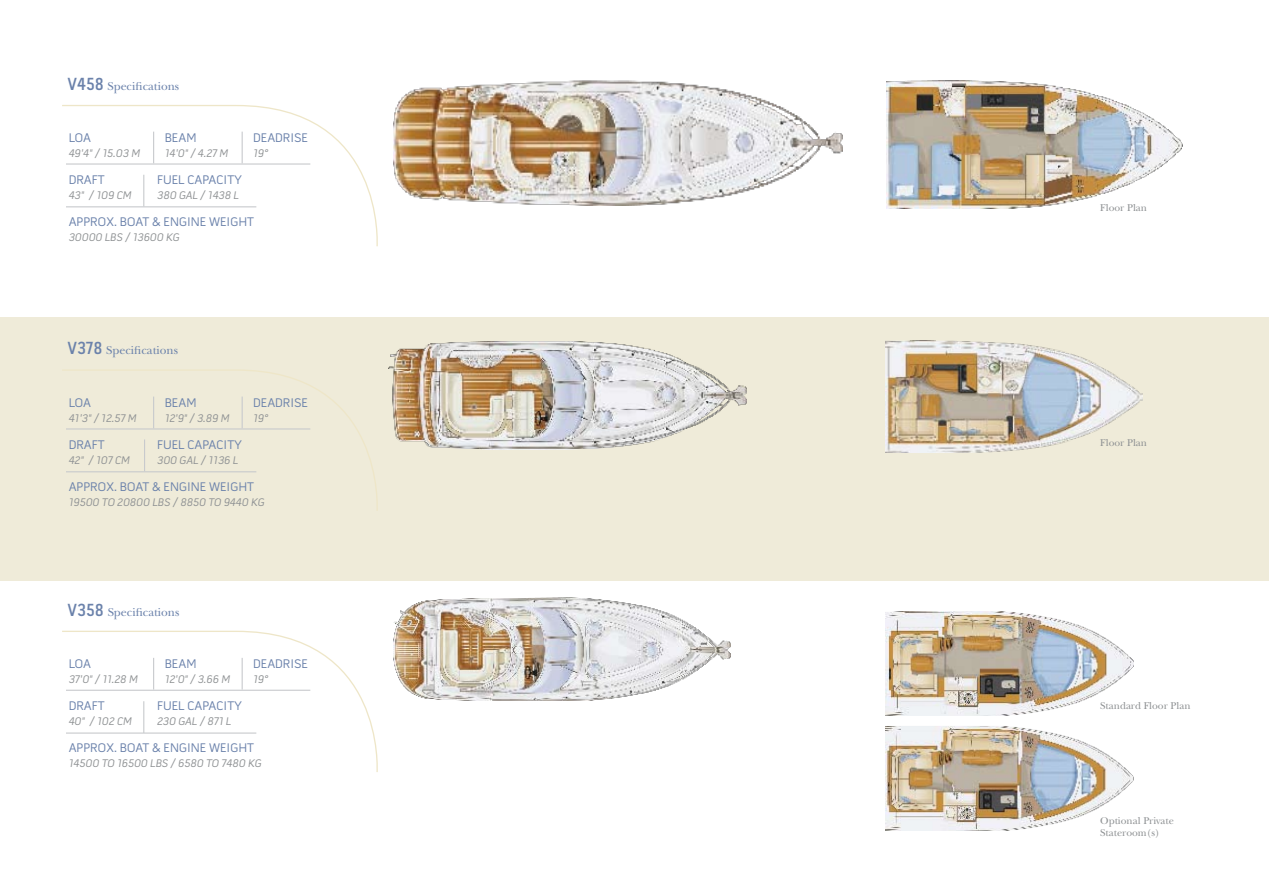
<style>
.page{position:relative;width:1269px;height:891px;background:#fff}
.page>*{position:absolute;margin:0;border:0;box-sizing:border-box;transform-origin:0 0}
.t1{font:12.75px "Pill Gothic 600 mg";color:#6b82ab}
.t2{font:12px "New Baskerville";color:#6b82ab}
.t3{font:italic 11.25px "Pill Gothic 600 mg";color:#8e9193}
.t4{font:10.35px/12px "New Baskerville";color:#8e9193}
.s1{font-family:"Pill Gothic 300 mg";font-weight:600;font-size:18px}
.s2{font-size:12.75px}
</style>
<div class="page">
<div style="left:0;top:317px;width:1269px;height:264px;background:#efebd9"></div>
<svg style="left:62px;top:105px;width:316px;height:142px"></svg>
<hr style="left:242px;top:132px;width:1px;height:31px;background:#c8cacd">
<hr style="left:153px;top:132px;width:1px;height:31px;background:#c8cacd">
<hr style="left:66px;top:163px;width:244px;height:2px;background:#c8cacd">
<hr style="left:66px;top:206px;width:190px;height:1px;background:#c8cacd">
<svg style="left:62px;top:370px;width:316px;height:141px"></svg>
<hr style="left:242px;top:397px;width:1px;height:31px;background:#c8cacd">
<hr style="left:153px;top:397px;width:1px;height:31px;background:#c8cacd">
<hr style="left:66px;top:428px;width:244px;height:2px;background:#c8cacd">
<hr style="left:66px;top:471px;width:190px;height:1px;background:#c8cacd">
<svg style="left:62px;top:630px;width:316px;height:142px"></svg>
<hr style="left:242px;top:658px;width:1px;height:32px;background:#c8cacd">
<hr style="left:153px;top:658px;width:1px;height:32px;background:#c8cacd">
<hr style="left:66px;top:690px;width:244px;height:1px;background:#c8cacd">
<hr style="left:66px;top:733px;width:190px;height:1px;background:#c8cacd">
<hr style="left:143px;top:175px;width:1px;height:31px;background:#c8cacd">
<hr style="left:144px;top:440px;width:1px;height:31px;background:#c8cacd">
<hr style="left:143px;top:701px;width:1px;height:32px;background:#c8cacd">
<img style="left:886px;top:341px;width:256px;height:111px">
<img style="left:389px;top:341px;width:358px;height:108px">
<img style="left:393px;top:80px;width:449px;height:125px">
<img style="left:887px;top:80px;width:295px;height:129px">
<img style="left:886px;top:612px;width:247px;height:104px">
<img style="left:886px;top:726px;width:247px;height:104px">
<img style="left:393px;top:597px;width:338px;height:104px">
<p class="t2" style="left:68px;top:79px;width:113px"><span class="s1">V458</span> Specifications</p>
<p class="t1" style="left:69px;top:132px;width:24px">LOA</p>
<p class="t1" style="left:165px;top:132px;width:33px">BEAM</p>
<p class="t1" style="left:253px;top:132px;width:56px">DEADRISE</p>
<p class="t3" style="left:69px;top:148px;width:73px">49'4" <span class="s2">/</span> 15.03 M</p>
<p class="t3" style="left:165px;top:148px;width:65px">14'0" <span class="s2">/</span> 4.27 M</p>
<p class="t3" style="left:253px;top:148px;width:16px">19°</p>
<p class="t1" style="left:69px;top:174px;width:37px">DRAFT</p>
<p class="t1" style="left:157px;top:174px;width:87px">FUEL CAPACITY</p>
<p class="t3" style="left:69px;top:190px;width:64px">43" <span class="s2">/</span> 109 CM</p>
<p class="t3" style="left:157px;top:190px;width:83px">380 GAL <span class="s2">/</span> 1438 L</p>
<p class="t1" style="left:69px;top:216px;width:187px">APPROX. BOAT &amp; ENGINE WEIGHT</p>
<p class="t3" style="left:69px;top:232px;width:112px">30000 LBS <span class="s2">/</span> 13600 KG</p>
<p class="t2" style="left:68px;top:343px;width:112px"><span class="s1">V378</span> Specifications</p>
<p class="t1" style="left:69px;top:397px;width:24px">LOA</p>
<p class="t1" style="left:165px;top:397px;width:33px">BEAM</p>
<p class="t1" style="left:253px;top:397px;width:56px">DEADRISE</p>
<p class="t3" style="left:69px;top:413px;width:69px">41'3" <span class="s2">/</span> 12.57 M</p>
<p class="t3" style="left:165px;top:413px;width:66px">12'9" <span class="s2">/</span> 3.89 M</p>
<p class="t3" style="left:253px;top:413px;width:16px">19°</p>
<p class="t1" style="left:69px;top:439px;width:37px">DRAFT</p>
<p class="t1" style="left:157px;top:439px;width:87px">FUEL CAPACITY</p>
<p class="t3" style="left:69px;top:455px;width:63px">42" <span class="s2">/</span> 107 CM</p>
<p class="t3" style="left:157px;top:455px;width:83px">300 GAL <span class="s2">/</span> 1136 L</p>
<p class="t1" style="left:69px;top:481px;width:187px">APPROX. BOAT &amp; ENGINE WEIGHT</p>
<p class="t3" style="left:69px;top:497px;width:198px">19500 TO 20800 LBS <span class="s2">/</span> 8850 TO 9440 KG</p>
<p class="t2" style="left:68px;top:605px;width:113px"><span class="s1">V358</span> Specifications</p>
<p class="t1" style="left:69px;top:659px;width:24px">LOA</p>
<p class="t1" style="left:165px;top:659px;width:33px">BEAM</p>
<p class="t1" style="left:253px;top:659px;width:56px">DEADRISE</p>
<p class="t3" style="left:69px;top:675px;width:70px">37'0" <span class="s2">/</span> 11.28 M</p>
<p class="t3" style="left:165px;top:675px;width:67px">12'0" <span class="s2">/</span> 3.66 M</p>
<p class="t3" style="left:253px;top:675px;width:16px">19°</p>
<p class="t1" style="left:69px;top:701px;width:37px">DRAFT</p>
<p class="t1" style="left:157px;top:701px;width:87px">FUEL CAPACITY</p>
<p class="t3" style="left:69px;top:717px;width:65px">40" <span class="s2">/</span> 102 CM</p>
<p class="t3" style="left:157px;top:717px;width:76px">230 GAL <span class="s2">/</span> 871 L</p>
<p class="t1" style="left:69px;top:743px;width:187px">APPROX. BOAT &amp; ENGINE WEIGHT</p>
<p class="t3" style="left:69px;top:759px;width:194px">14500 TO 16500 LBS <span class="s2">/</span> 6580 TO 7480 KG</p>
<p class="t4" style="left:1100px;top:202px;width:48px">Floor Plan</p>
<p class="t4" style="left:1100px;top:437px;width:48px">Floor Plan</p>
<p class="t4" style="left:1100px;top:700px;width:92px">Standard Floor Plan</p>
<p class="t4" style="left:1100px;top:815px;width:75px">Optional Private<br>Stateroom(s)</p>
</div>
